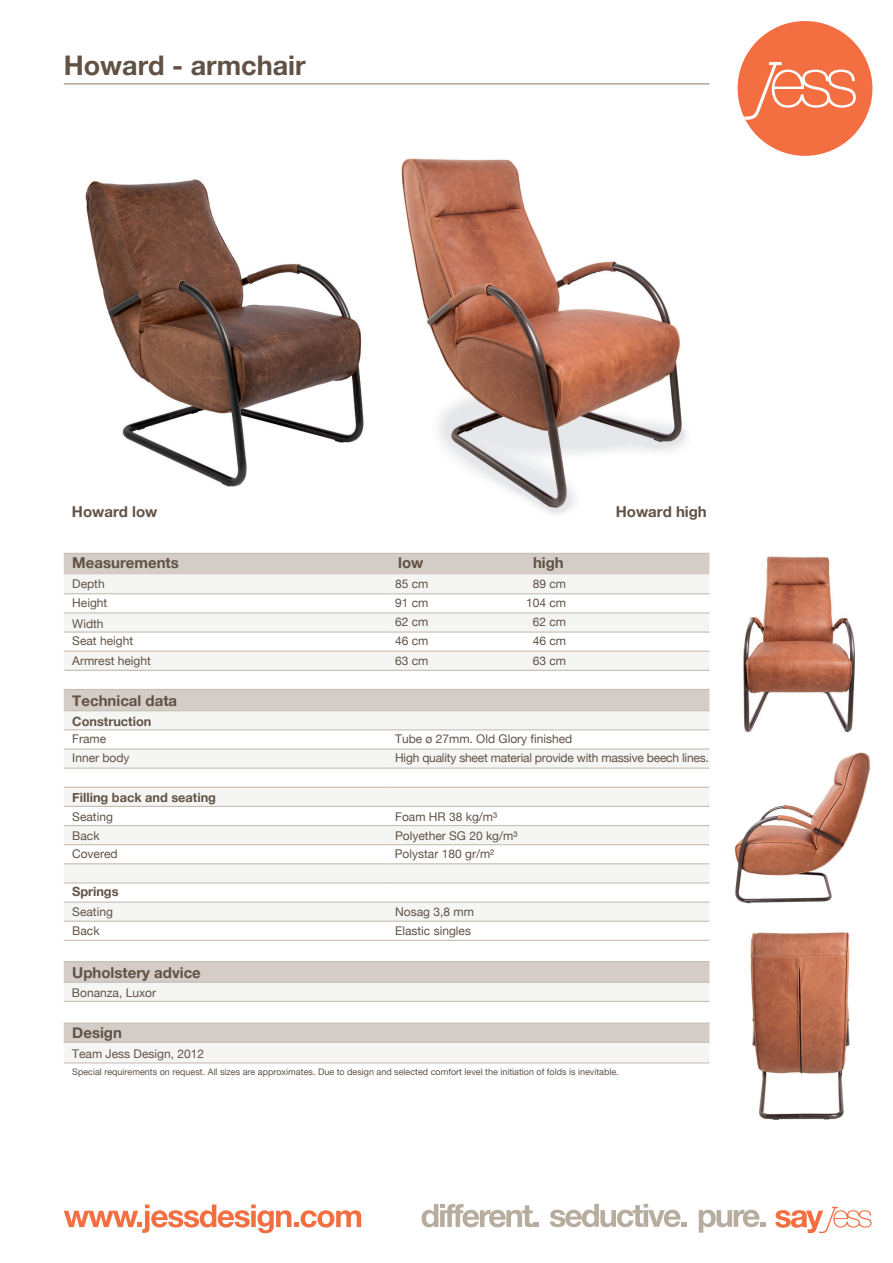
<style>
.page{position:relative;width:893px;height:1263px;background:#fff}
.page>*{position:absolute;margin:0;border:0;box-sizing:border-box;transform-origin:0 0}
.t1{font:700 27px "Helvetica Neue";color:#615245}
.t2{font:700 15px "Helvetica Neue";color:#615245}
.t3{font:700 12.75px "Helvetica Neue";color:#615245}
.t4{font:12px/19.2px "Helvetica Neue";color:#615245}
.t5{font:9px "Helvetica Neue";color:#615245}
</style>
<div class="page">
<hr style="left:64px;top:83px;width:645px;height:2px;background:#b0a69d">
<div style="left:64px;top:554px;width:645px;height:21px;background:#d3ccc7"></div>
<svg style="left:64px;top:575px;width:645px;height:486px"></svg>
<svg style="left:64px;top:730px;width:645px;height:18px"></svg>
<hr style="left:64px;top:553px;width:323px;height:1px;background:#c6beb3">
<hr style="left:387px;top:553px;width:322px;height:1px;background:#c6beb3">
<hr style="left:64px;top:921px;width:323px;height:1px;background:#c6beb3">
<hr style="left:387px;top:921px;width:322px;height:1px;background:#c6beb3">
<hr style="left:64px;top:689px;width:323px;height:1px;background:#c6beb3">
<hr style="left:387px;top:689px;width:322px;height:1px;background:#c6beb3">
<hr style="left:64px;top:940px;width:323px;height:1px;background:#c6beb3">
<hr style="left:387px;top:940px;width:322px;height:1px;background:#c6beb3">
<hr style="left:64px;top:612px;width:323px;height:1px;background:#c6beb3">
<hr style="left:387px;top:612px;width:322px;height:1px;background:#c6beb3">
<hr style="left:64px;top:631px;width:323px;height:2px;background:#c6beb3">
<hr style="left:387px;top:631px;width:322px;height:2px;background:#c6beb3">
<hr style="left:64px;top:651px;width:323px;height:1px;background:#c6beb3">
<hr style="left:387px;top:651px;width:322px;height:1px;background:#c6beb3">
<hr style="left:64px;top:670px;width:323px;height:1px;background:#c6beb3">
<hr style="left:387px;top:670px;width:322px;height:1px;background:#c6beb3">
<hr style="left:64px;top:710px;width:323px;height:1px;background:#c6beb3">
<hr style="left:387px;top:710px;width:322px;height:1px;background:#c6beb3">
<hr style="left:64px;top:729px;width:323px;height:1px;background:#c6beb3">
<hr style="left:387px;top:729px;width:322px;height:1px;background:#c6beb3">
<hr style="left:64px;top:748px;width:323px;height:1px;background:#c6beb3">
<hr style="left:387px;top:748px;width:322px;height:1px;background:#c6beb3">
<hr style="left:64px;top:767px;width:323px;height:2px;background:#c6beb3">
<hr style="left:387px;top:767px;width:322px;height:2px;background:#c6beb3">
<hr style="left:64px;top:787px;width:323px;height:1px;background:#c6beb3">
<hr style="left:387px;top:787px;width:322px;height:1px;background:#c6beb3">
<hr style="left:64px;top:806px;width:323px;height:1px;background:#c6beb3">
<hr style="left:387px;top:806px;width:322px;height:1px;background:#c6beb3">
<hr style="left:64px;top:825px;width:323px;height:1px;background:#c6beb3">
<hr style="left:387px;top:825px;width:322px;height:1px;background:#c6beb3">
<hr style="left:64px;top:844px;width:323px;height:1px;background:#c6beb3">
<hr style="left:387px;top:844px;width:322px;height:1px;background:#c6beb3">
<hr style="left:64px;top:863px;width:323px;height:1px;background:#c6beb3">
<hr style="left:387px;top:863px;width:322px;height:1px;background:#c6beb3">
<hr style="left:64px;top:593px;width:323px;height:1px;background:#c6beb3">
<hr style="left:387px;top:593px;width:322px;height:1px;background:#c6beb3">
<hr style="left:64px;top:882px;width:323px;height:1px;background:#c6beb3">
<hr style="left:387px;top:882px;width:322px;height:1px;background:#c6beb3">
<hr style="left:64px;top:901px;width:323px;height:2px;background:#c6beb3">
<hr style="left:387px;top:901px;width:322px;height:2px;background:#c6beb3">
<hr style="left:64px;top:961px;width:323px;height:1px;background:#c6beb3">
<hr style="left:387px;top:961px;width:322px;height:1px;background:#c6beb3">
<hr style="left:64px;top:982px;width:323px;height:1px;background:#c6beb3">
<hr style="left:64px;top:1001px;width:323px;height:1px;background:#c6beb3">
<hr style="left:387px;top:1001px;width:322px;height:1px;background:#c6beb3">
<hr style="left:387px;top:982px;width:322px;height:1px;background:#c6beb3">
<svg style="left:421px;top:1204px;width:117px;height:23px"></svg>
<svg style="left:550px;top:1204px;width:136px;height:23px"></svg>
<svg style="left:699px;top:1210px;width:66px;height:22px"></svg>
<svg style="left:775px;top:1207px;width:97px;height:26px"></svg>
<hr style="left:64px;top:1062px;width:323px;height:1px;background:#c6beb3">
<div style="left:738px;top:21px;width:134px;height:135px;background:#f36f42;border-radius:50%"></div>
<svg style="left:744px;top:62px;width:112px;height:58px"></svg>
<svg style="left:64px;top:1204px;width:297px;height:29px"></svg>
<hr style="left:64px;top:1042px;width:323px;height:1px;background:#c6beb3">
<hr style="left:64px;top:1022px;width:323px;height:2px;background:#c6beb3">
<hr style="left:387px;top:1022px;width:322px;height:2px;background:#c6beb3">
<hr style="left:387px;top:1062px;width:322px;height:1px;background:#c6beb3">
<hr style="left:387px;top:1042px;width:322px;height:1px;background:#c6beb3">
<img style="left:85px;top:179px;width:279px;height:308px">
<img style="left:734px;top:752px;width:136px;height:152px">
<img style="left:401px;top:158px;width:285px;height:356px">
<img style="left:750px;top:932px;width:100px;height:188px">
<img style="left:743px;top:556px;width:112px;height:177px">
<h1 class="t1" style="left:64px;top:44px;width:243px">Howard - armchair</h1>
<p class="t2" style="left:72px;top:500px;width:87px">Howard low</p>
<p class="t2" style="left:616px;top:500px;width:93px">Howard high</p>
<p class="t2" style="left:72px;top:551px;width:108px">Measurements</p>
<p class="t4" style="left:72px;top:575px;width:37px">Depth<br>Height</p>
<p class="t4" style="left:72px;top:615px;width:62px;line-height:17.7px">Width<br>Seat height</p>
<p class="t4" style="left:72px;top:651px;width:80px">Armrest height</p>
<p class="t2" style="left:72px;top:689px;width:106px">Technical data</p>
<p class="t3" style="left:72px;top:711px;width:81px">Construction</p>
<p class="t4" style="left:72px;top:730px;width:59px">Frame<br>Inner body</p>
<p class="t3" style="left:72px;top:787px;width:145px">Filling back and seating</p>
<p class="t4" style="left:72px;top:808px;width:42px">Seating<br>Back</p>
<p class="t2" style="left:398px;top:551px;width:27px">low</p>
<p class="t2" style="left:533px;top:551px;width:32px">high</p>
<p class="t4" style="left:395px;top:575px;width:35px;text-align:justify">85 cm 91 cm 62 cm 46 cm 63 cm</p>
<p class="t4" style="left:526px;top:575px;width:42px;text-align:center">89 cm<br>104 cm<br>62 cm<br>46 cm<br>63 cm</p>
<p class="t4" style="left:395px;top:730px;width:179px">Tube ø 27mm. Old Glory finished</p>
<p class="t4" style="left:395px;top:749px;width:315px">High quality sheet material provide with massive beech lines.</p>
<p class="t4" style="left:395px;top:808px;width:124px">Foam HR 38 kg/m³<br>Polyether SG 20 kg/m³</p>
<p class="t4" style="left:72px;top:845px;width:47px">Covered</p>
<p class="t4" style="left:395px;top:844px;width:101px">Polystar 180 gr/m²</p>
<p class="t3" style="left:72px;top:882px;width:48px">Springs</p>
<p class="t4" style="left:72px;top:903px;width:42px">Seating<br>Back</p>
<p class="t2" style="left:72px;top:961px;width:130px">Upholstery advice</p>
<p class="t4" style="left:72px;top:984px;width:86px">Bonanza, Luxor</p>
<p class="t2" style="left:72px;top:1021px;width:51px">Design</p>
<p class="t4" style="left:395px;top:903px;width:80px">Nosag 3,8 mm<br>Elastic singles</p>
<p class="t4" style="left:72px;top:1044px;width:133px">Team Jess Design, 2012</p>
<p class="t5" style="left:72px;top:1065px;width:548px">Special requirements on request. All sizes are approximates. Due to design and selected comfort level the initiation of folds is inevitable.</p>
</div>
